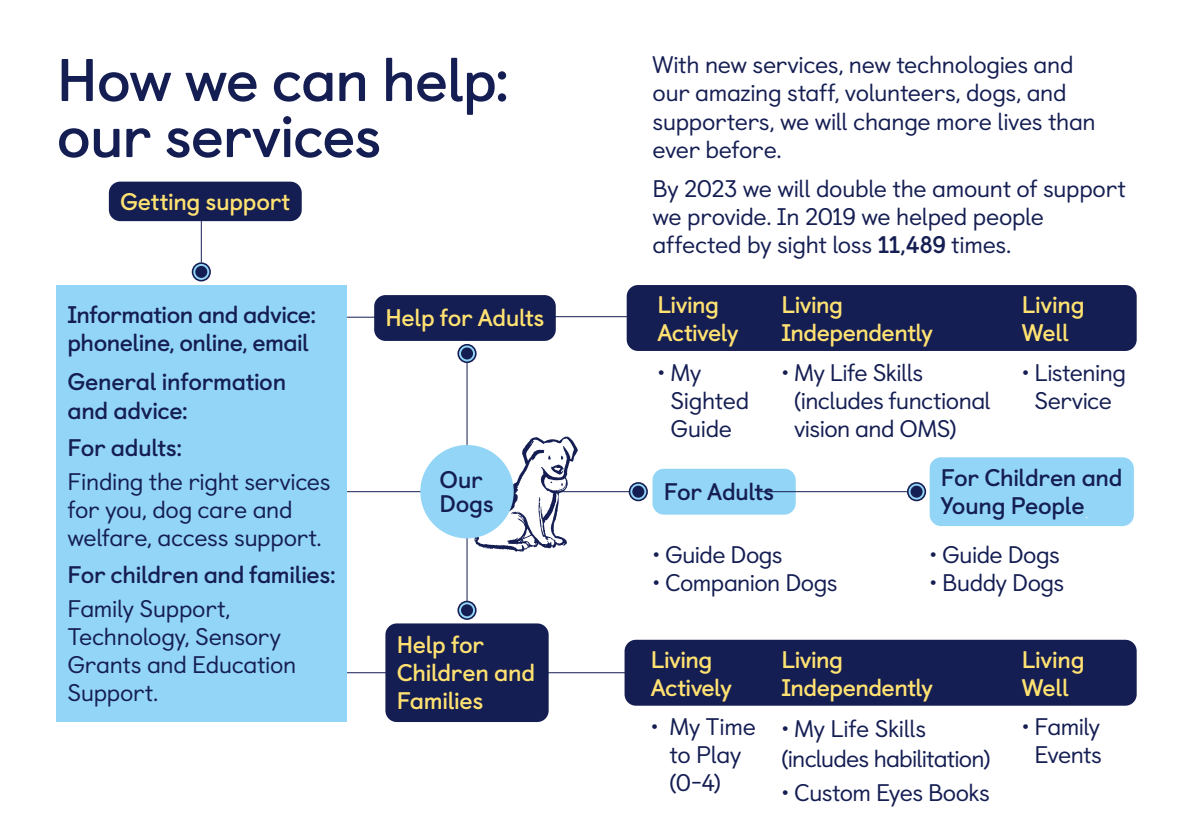
<style>
.page{position:relative;width:1191px;height:840px;background:#fff}
.page>*{position:absolute;margin:0;border:0;box-sizing:border-box;transform-origin:0 0}
.t1{font:700 60px/56px "Castledown";letter-spacing:-.02em;color:#151e53}
.t2{font:24px/28px "Castledown";letter-spacing:-.02em;color:#151e53}
.t3{font:700 24px/28px "Castledown";letter-spacing:-.02em;color:#151e53}
.t4{font:700 24px/28px "Castledown";letter-spacing:-.02em;color:#ffe271}
.s1{font-weight:700}
</style>
<div class="page">
<hr style="left:294px;top:316px;width:111px;height:1px;background:#151e53">
<hr style="left:286px;top:491px;width:159px;height:1px;background:#151e53">
<hr style="left:286px;top:671px;width:111px;height:1px;background:#151e53">
<div style="left:109px;top:181px;width:193px;height:40px;background:#151e53;border-radius:11px"></div>
<div style="left:56px;top:285px;width:291px;height:436px;background:#93d5f6"></div>
<div style="left:374px;top:295px;width:182px;height:46px;background:#151e53;border-radius:11px"></div>
<hr style="left:502px;top:491px;width:136px;height:1px;background:#151e53">
<svg style="left:629px;top:482px;width:18px;height:18px"></svg>
<div style="left:629px;top:482px;width:19px;height:19px;border:2px solid #151e53;border-radius:50%"></div>
<div style="left:632px;top:485px;width:12px;height:12px;background:#151e53;border-radius:50%"></div>
<svg style="left:465px;top:436px;width:113px;height:115px"></svg>
<hr style="left:466px;top:473px;width:1px;height:137px;background:#151e53">
<svg style="left:458px;top:601px;width:18px;height:17px"></svg>
<div style="left:457px;top:600px;width:19px;height:19px;border:2px solid #151e53;border-radius:50%"></div>
<div style="left:461px;top:604px;width:12px;height:12px;background:#151e53;border-radius:50%"></div>
<hr style="left:466px;top:353px;width:1px;height:137px;background:#151e53">
<svg style="left:458px;top:344px;width:18px;height:18px"></svg>
<div style="left:457px;top:344px;width:19px;height:19px;border:2px solid #151e53;border-radius:50%"></div>
<div style="left:461px;top:347px;width:12px;height:12px;background:#151e53;border-radius:50%"></div>
<div style="left:420px;top:444px;width:94px;height:94px;background:#93d5f6;border-radius:50%"></div>
<div style="left:385px;top:623px;width:163px;height:98px;background:#151e53;border-radius:11px"></div>
<div style="left:626px;top:285px;width:510px;height:66px;background:#151e53;border-radius:11px"></div>
<div style="left:652px;top:468px;width:143px;height:46px;background:#93d5f6;border-radius:11px"></div>
<div style="left:929px;top:457px;width:204px;height:68px;background:#93d5f6;border-radius:11px"></div>
<div style="left:624px;top:639px;width:512px;height:66px;background:#151e53;border-radius:11px"></div>
<hr style="left:759px;top:491px;width:162px;height:1px;background:#151e53">
<svg style="left:907px;top:482px;width:18px;height:18px"></svg>
<div style="left:907px;top:482px;width:19px;height:19px;border:2px solid #151e53;border-radius:50%"></div>
<div style="left:910px;top:485px;width:12px;height:12px;background:#151e53;border-radius:50%"></div>
<hr style="left:542px;top:316px;width:111px;height:1px;background:#151e53">
<hr style="left:542px;top:671px;width:111px;height:1px;background:#151e53">
<hr style="left:201px;top:207px;width:1px;height:55px;background:#151e53">
<svg style="left:192px;top:263px;width:18px;height:17px"></svg>
<div style="left:192px;top:262px;width:19px;height:19px;border:2px solid #151e53;border-radius:50%"></div>
<div style="left:195px;top:266px;width:12px;height:12px;background:#151e53;border-radius:50%"></div>
<h1 class="t1" style="left:57px;top:47px;width:454px">How we can help: our services</h1>
<h1 class="t4" style="left:120px;top:185px;width:172px">Getting support</h1>
<p class="t3" style="left:67px;top:298px;width:250px">Information and advice: phoneline, online, email</p>
<p class="t3" style="left:67px;top:366px;width:220px">General information and advice:</p>
<p class="t3" style="left:67px;top:431px;width:116px">For adults:</p>
<p class="t2" style="left:67px;top:465px;width:265px">Finding the right services for you, dog care and welfare, access support.</p>
<p class="t3" style="left:67px;top:558px;width:270px">For children and families:</p>
<p class="t2" style="left:67px;top:592px;width:230px">Family Support,<br>Technology, Sensory<br>Grants and Education<br>Support.</p>
<h1 class="t4" style="left:385px;top:302px;width:160px">Help for Adults</h1>
<h1 class="t3" style="left:439px;top:465px;width:56px;line-height:24px">Our<br>Dogs</h1>
<h1 class="t4" style="left:397px;top:628px;width:140px">Help for<br>Children and<br>Families</h1>
<p class="t2" style="left:652px;top:49px;width:445px">With new services, new technologies and our amazing staff, volunteers, dogs, and supporters, we will change more lives than ever before.</p>
<p class="t2" style="left:652px;top:172px;width:475px">By 2023 we will double the amount of support we provide. In 2019 we helped people affected by sight loss <span class="s1">11,489</span> times.</p>
<p class="t4" style="left:657px;top:289px;width:83px">Living<br>Actively</p>
<p class="t2" style="left:670px;top:356px;width:80px;text-indent:-13px">• My<br>Sighted<br>Guide</p>
<p class="t4" style="left:781px;top:289px;width:153px">Living<br>Independently</p>
<p class="t2" style="left:794px;top:356px;width:198px;text-indent:-13px">• My Life Skills (includes functional vision and OMS)</p>
<h1 class="t4" style="left:1021px;top:289px;width:64px">Living<br>Well</h1>
<h1 class="t2" style="left:1021px;top:356px;width:106px;text-align:center">• Listening<br>Service</h1>
<h1 class="t3" style="left:664px;top:475px;width:112px">For Adults</h1>
<h1 class="t2" style="left:652px;top:538px;width:132px">• Guide Dogs</h1>
<h1 class="t2" style="left:652px;top:566px;width:187px">• Companion Dogs</h1>
<h1 class="t3" style="left:941px;top:461px;width:183px">For Children and<br>Young People</h1>
<h1 class="t2" style="left:929px;top:538px;width:132px">• Guide Dogs</h1>
<h1 class="t2" style="left:929px;top:566px;width:136px">• Buddy Dogs</h1>
<p class="t4" style="left:651px;top:643px;width:83px">Living<br>Actively</p>
<p class="t2" style="left:669px;top:710px;width:88px;text-indent:-19px">• My Time to Play (0-4)</p>
<p class="t4" style="left:781px;top:643px;width:153px">Living<br>Independently</p>
<p class="t2" style="left:781px;top:712px;width:146px">• My Life Skills</p>
<p class="t2" style="left:781px;top:742px;width:210px">(includes habilitation)</p>
<p class="t2" style="left:781px;top:775px;width:210px">• Custom Eyes Books</p>
<h1 class="t4" style="left:1021px;top:643px;width:64px">Living<br>Well</h1>
<h1 class="t2" style="left:1021px;top:710px;width:82px;text-align:center">• Family<br>Events</h1>
</div>
